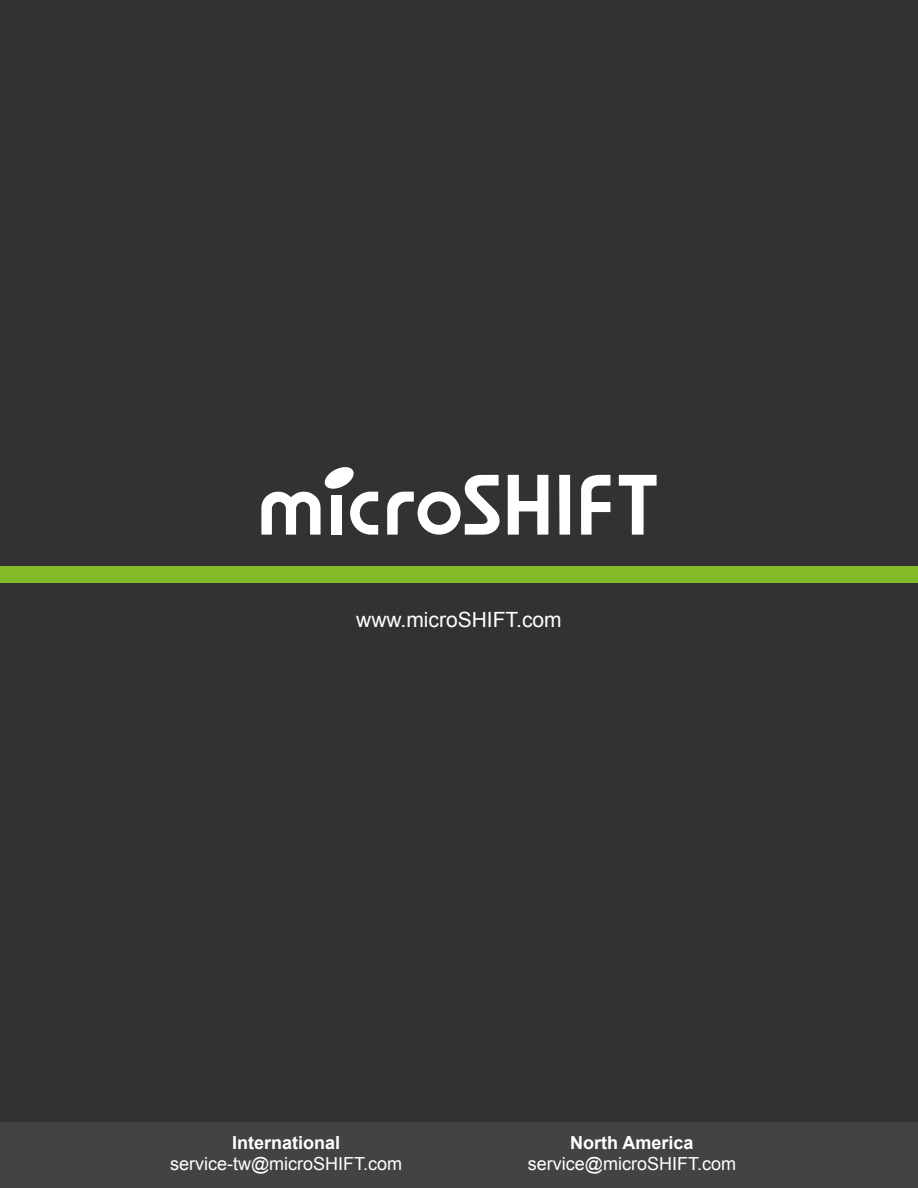
<style>
.page{position:relative;width:918px;height:1188px;background:#333132}
.page>*{position:absolute;margin:0;border:0;box-sizing:border-box;transform-origin:0 0}
.t1{font:21px "Arial";color:#fff}
.t2{font:18px "Arial";color:#fff}
.t3{font:700 18px "Arial";color:#fff}
</style>
<div class="page">
<svg style="left:619px;top:475px;width:38px;height:60px"></svg>
<div style="left:559px;top:475px;width:11px;height:60px;background:#fff"></div>
<svg style="left:508px;top:475px;width:40px;height:60px"></svg>
<svg style="left:581px;top:475px;width:29px;height:60px"></svg>
<svg style="left:261px;top:467px;width:117px;height:68px"></svg>
<svg style="left:387px;top:475px;width:113px;height:60px"></svg>
<div style="left:0;top:566px;width:918px;height:17px;background:#82bb27"></div>
<div style="left:0;top:1122px;width:918px;height:66px;background:#434345"></div>
<p class="t1" style="left:356px;top:606px;width:207px">www.microSHIFT.com</p>
<p class="t3" style="left:232px;top:1131px;width:110px">International</p>
<p class="t2" style="left:170px;top:1152px;width:234px">service-tw@microSHIFT.com</p>
<p class="t3" style="left:570px;top:1131px;width:125px">North America</p>
<p class="t2" style="left:528px;top:1152px;width:210px">service@microSHIFT.com</p>
</div>
